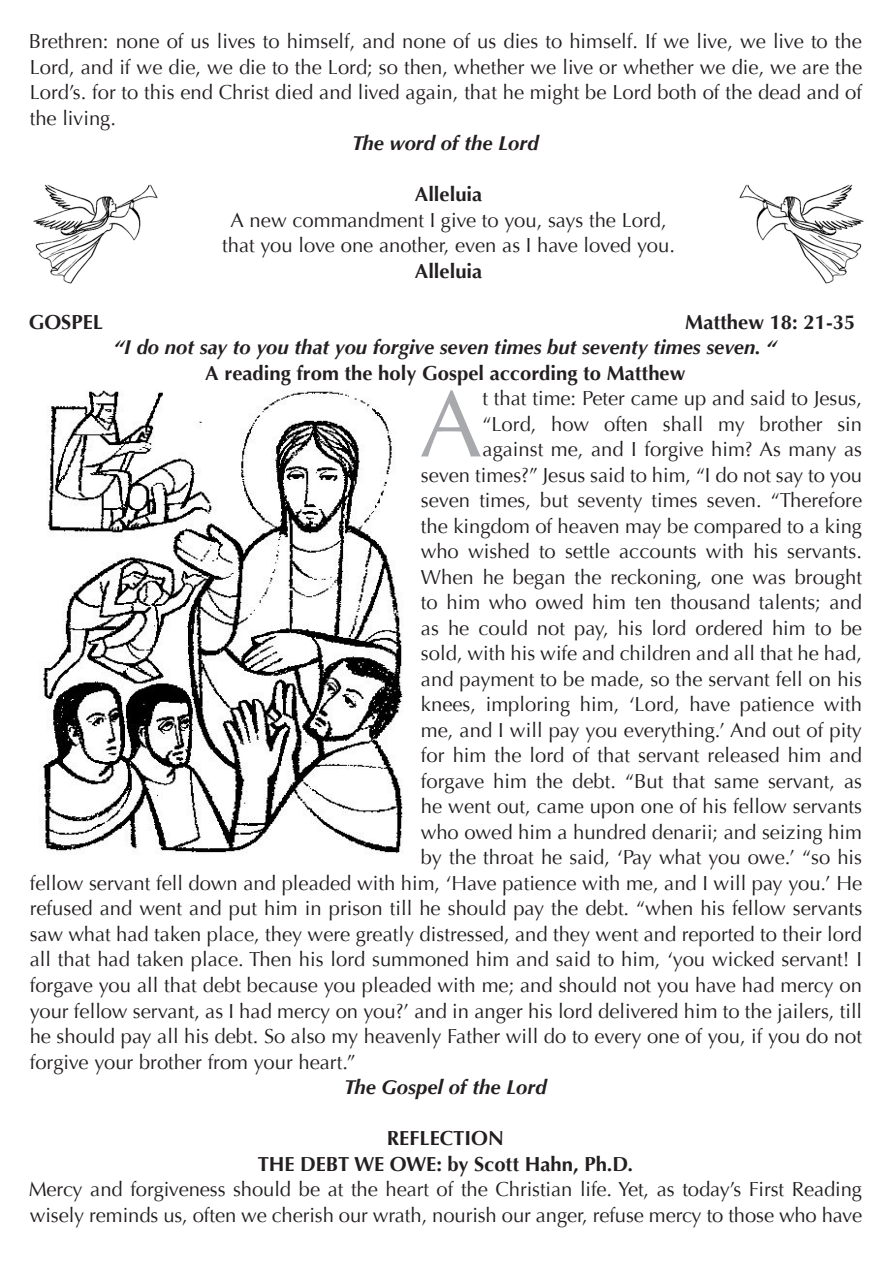
<style>
.page{position:relative;width:893px;height:1263px;background:#fff}
.page>*{position:absolute;margin:0;border:0;box-sizing:border-box;transform-origin:0 0}
.t1{font:94.65px "Optima";color:#a8a9ad}
.t2{font:20.25px/25.5px "Optima";color:#231f20;text-align:justify}
.t3{font:700 20.25px "Optima";color:#231f20}
.t4{font:italic 700 20.25px "Optima";color:#231f20}
</style>
<div class="page">
<img style="left:33px;top:184px;width:125px;height:100px">
<img style="left:739px;top:184px;width:125px;height:100px">
<img style="left:40px;top:390px;width:363px;height:465px">
<p class="t2" style="left:29px;top:29px;width:835px">Brethren: none of us lives to himself, and none of us dies to himself. If we live, we live to the Lord, and if we die, we die to the Lord; so then, whether we live or whether we die, we are the Lord’s. for to this end Christ died and lived again, that he might be Lord both of the dead and of the living.</p>
<p class="t4" style="left:352px;top:132px;width:188px">The word of the Lord</p>
<p class="t3" style="left:415px;top:183px;width:69px">Alleluia</p>
<p class="t2" style="left:230px;top:208px;width:438px">A new commandment I give to you, says the Lord,</p>
<p class="t2" style="left:222px;top:233px;width:454px">that you love one another, even as I have loved you.</p>
<p class="t3" style="left:415px;top:259px;width:69px">Alleluia</p>
<p class="t3" style="left:29px;top:310px;width:76px">GOSPEL</p>
<p class="t3" style="left:685px;top:310px;width:171px">Matthew 18: 21-35</p>
<p class="t4" style="left:114px;top:336px;width:664px">“I do not say to you that you forgive seven times but seventy times seven. “</p>
<p class="t3" style="left:205px;top:361px;width:482px">A reading from the holy Gospel according to Matthew</p>
<p class="t1" style="left:419px;top:369px;width:65px">A</p>
<p class="t2" style="left:483px;top:386px;width:381px">t that time: Peter came up and said to Jesus,</p>
<p class="t2" style="left:483px;top:412px;width:381px">“Lord, how often shall my brother sin</p>
<p class="t2" style="left:483px;top:437px;width:381px">against me, and I forgive him? As many as</p>
<p class="t2" style="left:421px;top:463px;width:443px">seven times?” Jesus said to him, “I do not say to you</p>
<p class="t2" style="left:421px;top:488px;width:443px">seven times, but seventy times seven. “Therefore</p>
<p class="t2" style="left:421px;top:514px;width:443px">the kingdom of heaven may be compared to a king</p>
<p class="t2" style="left:421px;top:539px;width:443px">who wished to settle accounts with his servants.</p>
<p class="t2" style="left:421px;top:565px;width:443px">When he began the reckoning, one was brought</p>
<p class="t2" style="left:421px;top:590px;width:443px">to him who owed him ten thousand talents; and</p>
<p class="t2" style="left:421px;top:616px;width:443px">as he could not pay, his lord ordered him to be</p>
<p class="t2" style="left:421px;top:641px;width:443px">sold, with his wife and children and all that he had,</p>
<p class="t2" style="left:421px;top:667px;width:443px">and payment to be made, so the servant fell on his</p>
<p class="t2" style="left:421px;top:692px;width:443px">knees, imploring him, ‘Lord, have patience with</p>
<p class="t2" style="left:421px;top:718px;width:443px">me, and I will pay you everything.’ And out of pity</p>
<p class="t2" style="left:421px;top:743px;width:443px">for him the lord of that servant released him and</p>
<p class="t2" style="left:421px;top:769px;width:443px">forgave him the debt. “But that same servant, as</p>
<p class="t2" style="left:421px;top:794px;width:443px">he went out, came upon one of his fellow servants</p>
<p class="t2" style="left:421px;top:820px;width:443px">who owed him a hundred denarii; and seizing him</p>
<p class="t2" style="left:421px;top:845px;width:443px">by the throat he said, ‘Pay what you owe.’ “so his</p>
<p class="t2" style="left:30px;top:871px;width:834px">fellow servant fell down and pleaded with him, ‘Have patience with me, and I will pay you.’ He</p>
<p class="t2" style="left:30px;top:896px;width:834px">refused and went and put him in prison till he should pay the debt. “when his fellow servants</p>
<p class="t2" style="left:30px;top:922px;width:834px">saw what had taken place, they were greatly distressed, and they went and reported to their lord</p>
<p class="t2" style="left:30px;top:947px;width:834px">all that had taken place. Then his lord summoned him and said to him, ‘you wicked servant! I</p>
<p class="t2" style="left:30px;top:973px;width:834px">forgave you all that debt because you pleaded with me; and should not you have had mercy on</p>
<p class="t2" style="left:30px;top:998px;width:834px">your fellow servant, as I had mercy on you?’ and in anger his lord delivered him to the jailers, till</p>
<p class="t2" style="left:30px;top:1024px;width:834px">he should pay all his debt. So also my heavenly Father will do to every one of you, if you do not</p>
<p class="t2" style="left:30px;top:1049px;width:328px">forgive your brother from your heart.”</p>
<p class="t4" style="left:344px;top:1075px;width:204px">The Gospel of the Lord</p>
<p class="t3" style="left:387px;top:1126px;width:119px">REFLECTION</p>
<p class="t3" style="left:258px;top:1152px;width:377px">THE DEBT WE OWE: by Scott Hahn, Ph.D.</p>
<p class="t2" style="left:29px;top:1177px;width:835px">Mercy and forgiveness should be at the heart of the Christian life. Yet, as today’s First Reading wisely reminds us, often we cherish our wrath, nourish our anger, refuse mercy to those who have</p>
</div>
